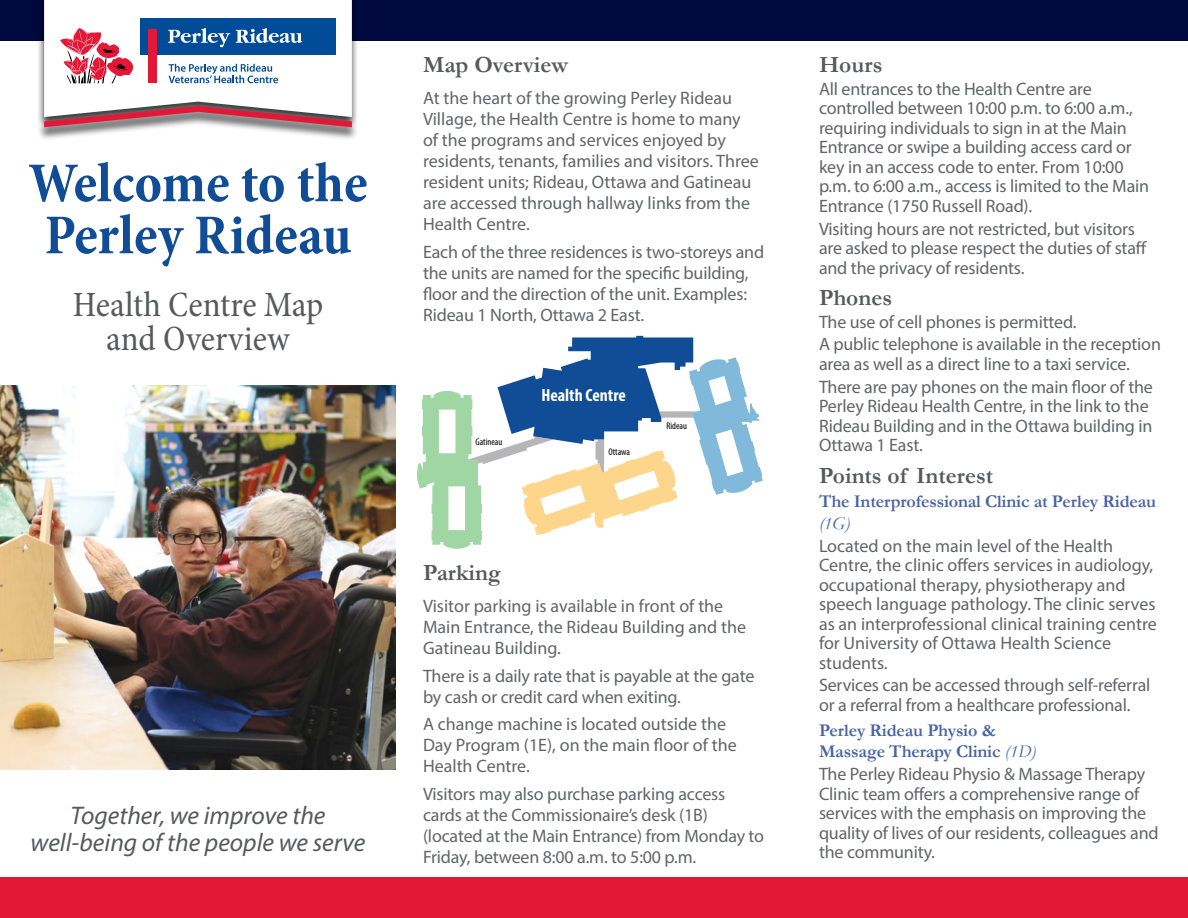
<style>
.page{position:relative;width:1188px;height:918px;background:#fff}
.page>*{position:absolute;margin:0;border:0;box-sizing:border-box;transform-origin:0 0}
.t1{font:700 condensed 56.85px/52.1px "Minion Pro";color:#104d96}
.t2{font:condensed 35.85px/34.5px "Minion Pro";color:#58595b;text-align:center}
.t3{font:italic 25.5px/26.8px "Myriad Pro";color:#58595b;text-align:center}
.Sub_Title_Smaller{font:700 23.4px "Garamond";color:#58595b}
.Body_Copy{font:18px/19.5px "Myriad Pro";letter-spacing:-.01em;color:#636466}
.Sub_Title_Smaller-2{font:700 18px/21.6px "Garamond";letter-spacing:-.01em;color:#4964a5}
.t4{font:700 condensed 17.55px "Myriad Pro";color:#fff}
.t5{font:condensed 9.75px "Myriad Pro";color:#000}
.s1{font-weight:400;font-style:italic}
</style>
<div class="page">
<div style="left:0;top:0;width:1188px;height:40px;background:#00093e"></div>
<div style="left:0;top:878px;width:1188px;height:40px;background:#e31837"></div>
<img style="left:0;top:386px;width:396px;height:383px">
<div style="left:37px;top:0;width:322px;height:140px;background:#000;opacity:.75"></div>
<svg style="left:44px;top:0;width:308px;height:127px"></svg>
<svg style="left:417px;top:336px;width:346px;height:213px"></svg>
<p class="t1" style="left:28px;top:157px;width:341px">Welcome to the<br>Perley Rideau</p>
<p class="t2" style="left:73px;top:288px;width:252px">Health Centre Map and Overview</p>
<p class="t3" style="left:31px;top:801px;width:336px">Together, we improve the well-being of the people we serve</p>
<p class="Sub_Title_Smaller" style="left:423px;top:49px;width:147px">Map Overview</p>
<p class="Body_Copy" style="left:423px;top:87px;width:337px;line-height:21px">At the heart of the growing Perley Rideau Village, the Health Centre is home to many of the programs and services enjoyed by residents, tenants, families and visitors. Three resident units; Rideau, Ottawa and Gatineau are accessed through hallway links from the Health Centre.</p>
<p class="Body_Copy" style="left:423px;top:241px;width:343px;line-height:21px">Each of the three residences is two-storeys and the units are named for the specific building, floor and the direction of the unit. Examples:<br>Rideau 1 North, Ottawa 2 East.</p>
<p class="t5" style="left:476px;top:436px;width:28px">Gatineau</p>
<p class="t4" style="left:541px;top:384px;width:86px">Health Centre</p>
<p class="t5" style="left:608px;top:446px;width:23px">Ottawa</p>
<p class="t5" style="left:666px;top:420px;width:22px">Rideau</p>
<p class="Sub_Title_Smaller" style="left:423px;top:557px;width:79px">Parking</p>
<p class="Body_Copy" style="left:423px;top:595px;width:325px;line-height:21px">Visitor parking is available in front of the<br>Main Entrance, the Rideau Building and the<br>Gatineau Building.</p>
<p class="Body_Copy" style="left:423px;top:665px;width:333px;line-height:21px">There is a daily rate that is payable at the gate by cash or credit card when exiting.</p>
<p class="Body_Copy" style="left:423px;top:714px;width:315px;line-height:21px">A change machine is located outside the<br>Day Program (1E), on the main floor of the<br>Health Centre.</p>
<p class="Body_Copy" style="left:423px;top:783px;width:343px;line-height:21px">Visitors may also purchase parking access cards at the Commissionaire’s desk (1B) (located at the Main Entrance) from Monday to Friday, between 8:00 a.m. to 5:00 p.m.</p>
<p class="Sub_Title_Smaller" style="left:819px;top:49px;width:65px">Hours</p>
<p class="Body_Copy" style="left:819px;top:79px;width:332px">All entrances to the Health Centre are controlled between 10:00 p.m. to 6:00 a.m., requiring individuals to sign in at the Main Entrance or swipe a building access card or key in an access code to enter. From 10:00 p.m. to 6:00 a.m., access is limited to the Main Entrance (1750 Russell Road).</p>
<p class="Body_Copy" style="left:819px;top:219px;width:330px">Visiting hours are not restricted, but visitors are asked to please respect the duties of staff and the privacy of residents.</p>
<p class="Sub_Title_Smaller" style="left:819px;top:282px;width:75px">Phones</p>
<p class="Body_Copy" style="left:819px;top:312px;width:259px">The use of cell phones is permitted.</p>
<p class="Body_Copy" style="left:819px;top:334px;width:343px">A public telephone is available in the reception area as well as a direct line to a taxi service.</p>
<p class="Body_Copy" style="left:819px;top:377px;width:335px">There are pay phones on the main floor of the Perley Rideau Health Centre, in the link to the Rideau Building and in the Ottawa building in Ottawa 1 East.</p>
<p class="Sub_Title_Smaller" style="left:819px;top:459px;width:176px">Points of Interest</p>
<p class="Sub_Title_Smaller-2" style="left:819px;top:491px;width:339px">The Interprofessional Clinic at Perley Rideau <span class="s1">(1G)</span></p>
<p class="Body_Copy" style="left:819px;top:536px;width:339px">Located on the main level of the Health Centre, the clinic offers services in audiology, occupational therapy, physiotherapy and speech language pathology. The clinic serves as an interprofessional clinical training centre for University of Ottawa Health Science students.</p>
<p class="Body_Copy" style="left:819px;top:675px;width:333px">Services can be accessed through self-referral or a referral from a healthcare professional.</p>
<p class="Sub_Title_Smaller-2" style="left:819px;top:719px;width:219px">Perley Rideau Physio &amp;<br>Massage Therapy Clinic <span class="s1">(1D)</span></p>
<p class="Body_Copy" style="left:819px;top:764px;width:341px">The Perley Rideau Physio &amp; Massage Therapy Clinic team offers a comprehensive range of services with the emphasis on improving the quality of lives of our residents, colleagues and the community.</p>
</div>
